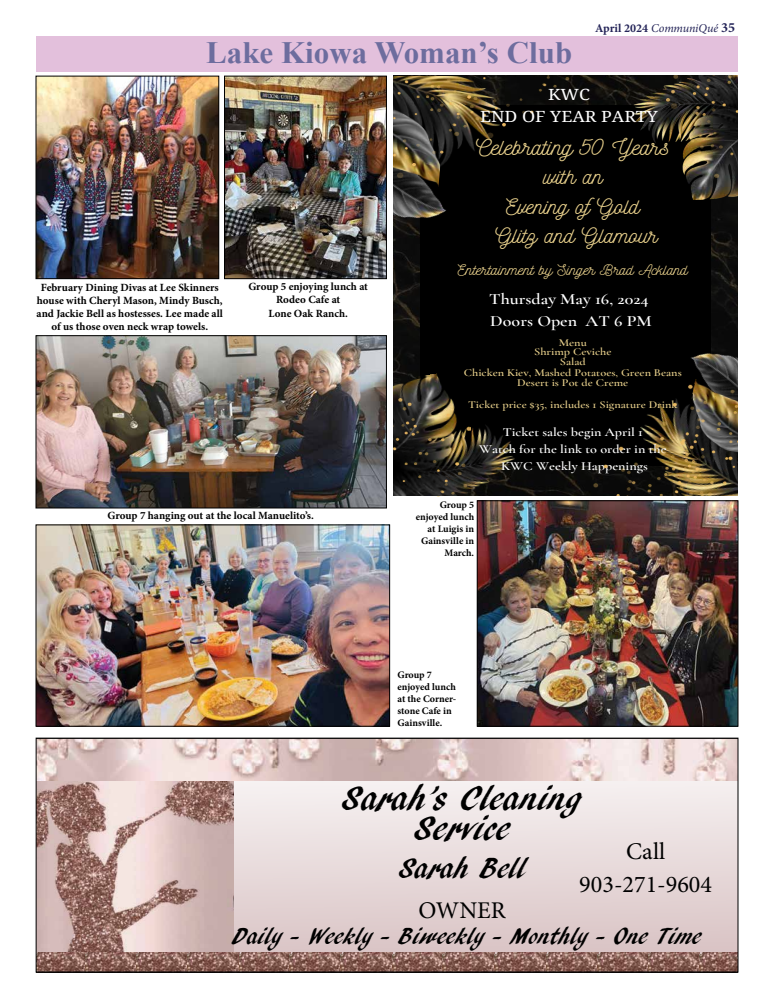
<style>
.page{position:relative;width:774px;height:1008px;background:#fff}
.page>*{position:absolute;margin:0;border:0;box-sizing:border-box;transform-origin:0 0}
.t1{font:36px/30px "ARBLANCA";color:#000;text-align:center}
.t2{font:700 31px "Times New Roman";color:#6d6d9e}
.t3{font:30px "ARBLANCA";color:#000}
.t4{font:24px "ARBLANCA";color:#000}
.t5{font:24px/33.3px "Minion Pro";color:#000;text-align:center}
.t6{font:22.2px "Nickainley";color:#e7cf8b;scale:1.15 1}
.t7{font:21.3px/29.5px "Nickainley";color:#e7cf8b;text-align:center;scale:1.15 1}
.t8{font:600 15.6px/21.9px "Cormorant Garamond";color:#fff;scale:1.15 1}
.t9{font:15.4px/21.5px "Noto Serif";color:#fff;text-align:center;scale:1.15 1}
.t10{font:14.7px "Nickainley";color:#e7cf8b;scale:1.15 1}
.t11{font:600 12.3px/16.9px "Cormorant Garamond";color:#fff;text-align:center;scale:1.15 1}
.t12{font:italic 12px "Minion Pro";letter-spacing:-.01em;color:#242458}
.t13{font:700 11px/13.2px "Minion Pro";color:#000;text-align:center}
.t14{font:600 10.6px/10.6px "Cormorant Garamond";color:#e7cf8b;text-align:center;scale:1.15 1}
.t15{font:700 10px/12px "Minion Pro";color:#000}
.s1{font-weight:700;font-style:normal}
.s2{font-weight:700;font-style:normal;font-size:14px}
</style>
<div class="page">
<div style="left:36px;top:36px;width:702px;height:36px;background:#e3c0dc"></div>
<img style="left:38px;top:78px;width:179px;height:199px">
<div style="left:36px;top:76px;width:183px;height:203px;border:1px solid #000"></div>
<img style="left:226px;top:78px;width:159px;height:199px">
<div style="left:224px;top:76px;width:163px;height:203px;border:1px solid #000"></div>
<img style="left:38px;top:338px;width:347px;height:168px">
<div style="left:36px;top:336px;width:351px;height:172px;border:1px solid #000"></div>
<img style="left:393px;top:76px;width:345px;height:420px">
<div style="left:420px;top:106px;width:291px;height:360px;background:#000"></div>
<img style="left:393px;top:364px;width:131px;height:132px">
<img style="left:640px;top:414px;width:16px;height:27px">
<img style="left:691px;top:337px;width:47px;height:42px">
<img style="left:632px;top:76px;width:106px;height:123px">
<img style="left:393px;top:187px;width:53px;height:48px">
<img style="left:393px;top:178px;width:47px;height:9px">
<img style="left:393px;top:76px;width:82px;height:102px">
<img style="left:656px;top:380px;width:82px;height:61px">
<img style="left:667px;top:76px;width:71px;height:103px">
<img style="left:393px;top:398px;width:78px;height:98px">
<img style="left:407px;top:76px;width:166px;height:62px">
<img style="left:587px;top:441px;width:151px;height:55px">
<img style="left:38px;top:527px;width:350px;height:197px">
<div style="left:36px;top:525px;width:354px;height:201px;border:1px solid #000"></div>
<img style="left:479px;top:503px;width:257px;height:221px">
<div style="left:477px;top:501px;width:261px;height:225px;border:1px solid #000"></div>
<svg style="left:38px;top:740px;width:698px;height:230px"></svg>
<div style="left:36px;top:738px;width:702px;height:234px;border:1px solid #000"></div>
<h2 class="t2" style="left:206px;top:31px;width:368px">Lake Kiowa Woman’s Club</h2>
<p class="t12" style="left:595px;top:20px;width:141px"><span class="s1">April 2024</span> CommuniQué <span class="s2">35</span></p>
<p class="t13" style="left:37px;top:281px;width:188px">February Dining Divas at Lee Skinners house with Cheryl Mason, Mindy Busch, and Jackie Bell as hostesses. Lee made all of us those oven neck wrap towels.</p>
<p class="t13" style="left:248px;top:280px;width:121px">Group 5 enjoying lunch at<br>Rodeo Cafe at<br>Lone Oak Ranch.</p>
<p class="t13" style="left:108px;top:509px;width:208px">Group 7 hanging out at the local Manuelito’s.</p>
<h3 class="t9" style="left:480px;top:83px;width:156px">KWC<br>END OF YEAR PARTY</h3>
<h3 class="t6" style="left:476px;top:133px;width:170px">Celebrating 50 Years</h3>
<h3 class="t7" style="left:495px;top:162px;width:143px">with an<br>Evening ofGold<br>Glitz and Glamour</h3>
<h3 class="t10" style="left:458px;top:260px;width:201px">Entertainment by Singer Brad Ackland</h3>
<h3 class="t8" style="left:489px;top:288px;width:143px">Thursday May 16, 2024<br>Doors Open AT 6 PM</h3>
<p class="t14" style="left:534px;top:339px;width:69px;line-height:8.1px">Menu<br>Shrimp Ceviche</p>
<p class="t14" style="left:464px;top:356px;width:191px">Salad<br>Chicken Kiev, Mashed Potatoes, Green Beans<br>Desert is Pot de Creme</p>
<p class="t14" style="left:468px;top:399px;width:184px">Ticket price $35, includes 1 Signature Drink</p>
<p class="t11" style="left:479px;top:423px;width:164px">Ticket sales begin April 1<br>Watch for the link to order in the<br>KWC Weekly Happenings</p>
<p class="t15" style="left:416px;top:499px;width:60px;text-align:right">Group 5 enjoyed lunch at Luigis in<br>Gainsville in<br>March.</p>
<p class="t15" style="left:398px;top:669px;width:60px">Group 7 enjoyed lunch at the Corner&shy;stone Cafe in<br>Gainsville.</p>
<h1 class="t1" style="left:342px;top:785px;width:242px">Sarah’s Cleaning<br>Service</h1>
<h3 class="t3" style="left:399px;top:852px;width:128px">Sarah Bell</h3>
<h3 class="t5" style="left:418px;top:893px;width:89px">OWNER</h3>
<h3 class="t4" style="left:232px;top:923px;width:471px">Daily - Weekly - Biweekly - Monthly - One Time</h3>
<h3 class="t5" style="left:579px;top:835px;width:134px">Call<br>903-271-9604</h3>
</div>
